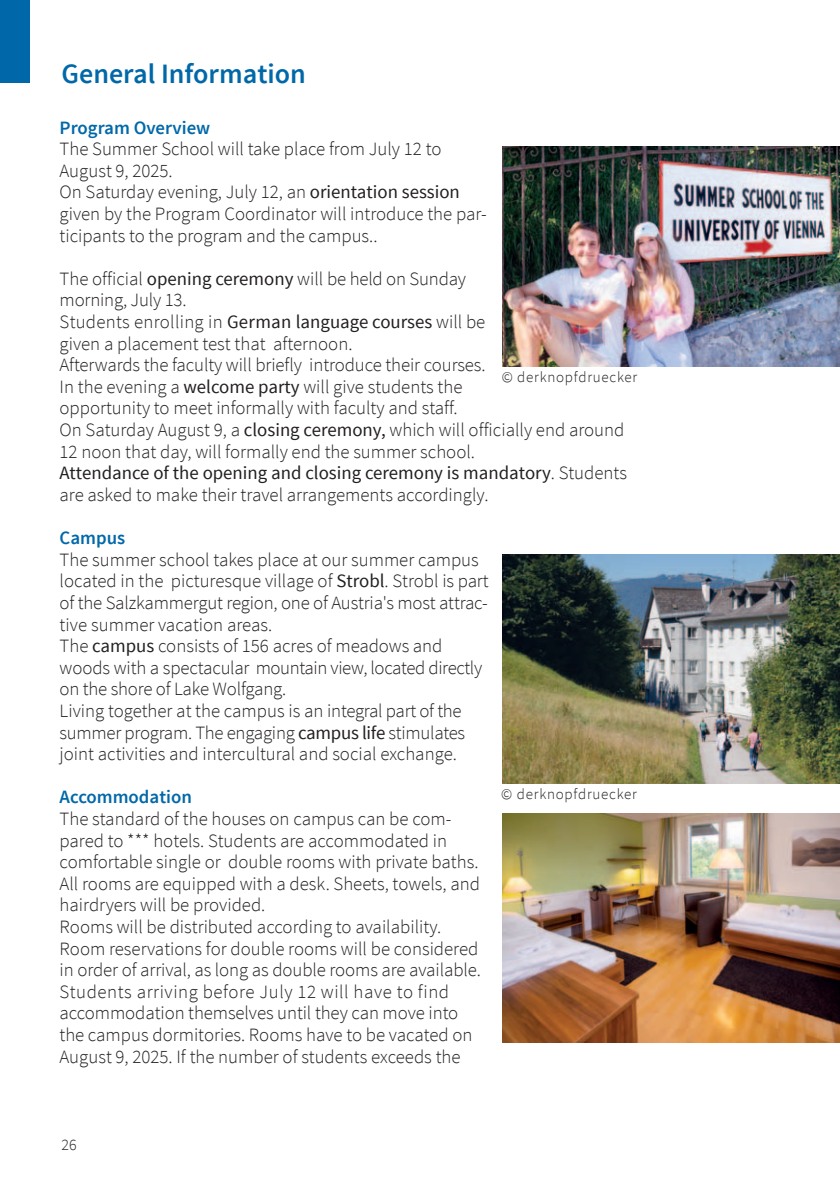
<style>
.page{position:relative;width:840px;height:1191px;background:#fff}
.page>*{position:absolute;margin:0;border:0;box-sizing:border-box;transform-origin:0 0}
.t1{font:600 28px "Source Sans Pro";color:#0068a9}
.t2{font:300 18.8px/21.6px "Source Sans Pro";color:#231f20}
.t3{font:600 18.8px "Source Sans Pro";color:#0068a9}
.t4{font:300 15.8px "Source Sans Pro";color:#231f20}
.t5{font:300 15px "Source Sans Pro";letter-spacing:.05em;color:#231f20}
.s1{font-weight:400}
</style>
<div class="page">
<div style="left:0;top:0;width:30px;height:83px;background:#0068a9"></div>
<img style="left:502px;top:555px;width:337px;height:228px">
<img style="left:502px;top:813px;width:337px;height:229px">
<img style="left:502px;top:147px;width:337px;height:219px">
<h1 class="t1" style="left:62px;top:55px;width:246px">General Information</h1>
<p class="t3" style="left:60px;top:115px;width:152px">Program Overview</p>
<p class="t2" style="left:60px;top:138px;width:428px">The Summer School will take place from July 12 to August 9, 2025.<br>On Saturday evening, July 12, an <span class="s1">orientation session </span>given by the Program Coordinator will introduce the par&shy;ticipants to the program and the campus..</p>
<p class="t2" style="left:60px;top:267px;width:568px">The official <span class="s1">opening ceremony</span> will be held on Sunday<br>morning, July 13.<br>Students enrolling in <span class="s1">German language courses</span> will be<br>given a placement test that afternoon.<br>Afterwards the faculty will briefly introduce their courses.<br>In the evening a <span class="s1">welcome party</span> will give students the<br>opportunity to meet informally with faculty and staff.<br>On Saturday August 9, a <span class="s1">closing ceremony,</span> which will officially end around 12 noon that day, will formally end the summer school.<br><span class="s1">Attendance of the opening and closing ceremony is mandatory</span>. Students are asked to make their travel arrangements accordingly.</p>
<p class="t3" style="left:60px;top:525px;width:67px">Campus</p>
<p class="t2" style="left:60px;top:548px;width:430px">The summer school takes place at our summer campus located in the picturesque village of <span class="s1">Strobl</span>. Strobl is part of the Salzkammergut region, one of Austria's most attrac&shy;tive summer vacation areas.<br>The <span class="s1">campus</span> consists of 156 acres of meadows and woods with a spectacular mountain view, located directly on the shore of Lake Wolfgang.<br>Living together at the campus is an integral part of the summer program. The engaging <span class="s1">campus life</span> stimulates joint activities and intercultural and social exchange.</p>
<p class="t3" style="left:60px;top:785px;width:134px">Accommodation</p>
<p class="t2" style="left:60px;top:807px;width:422px">The standard of the houses on campus can be com&shy;pared to *** hotels. Students are accommodated in comfortable single or double rooms with private baths.<br>All rooms are equipped with a desk. Sheets, towels, and hairdryers will be provided.<br>Rooms will be distributed according to availability.<br>Room reservations for double rooms will be considered in order of arrival, as long as double rooms are available.<br>Students arriving before July 12 will have to find accommodation themselves until they can move into the campus dormitories. Rooms have to be vacated on August 9, 2025. If the number of students exceeds the</p>
<p class="t5" style="left:501px;top:367px;width:137px">© derknopfdruecker</p>
<p class="t5" style="left:501px;top:784px;width:137px">© derknopfdruecker</p>
<p class="t4" style="left:62px;top:1134px;width:17px">26</p>
</div>
